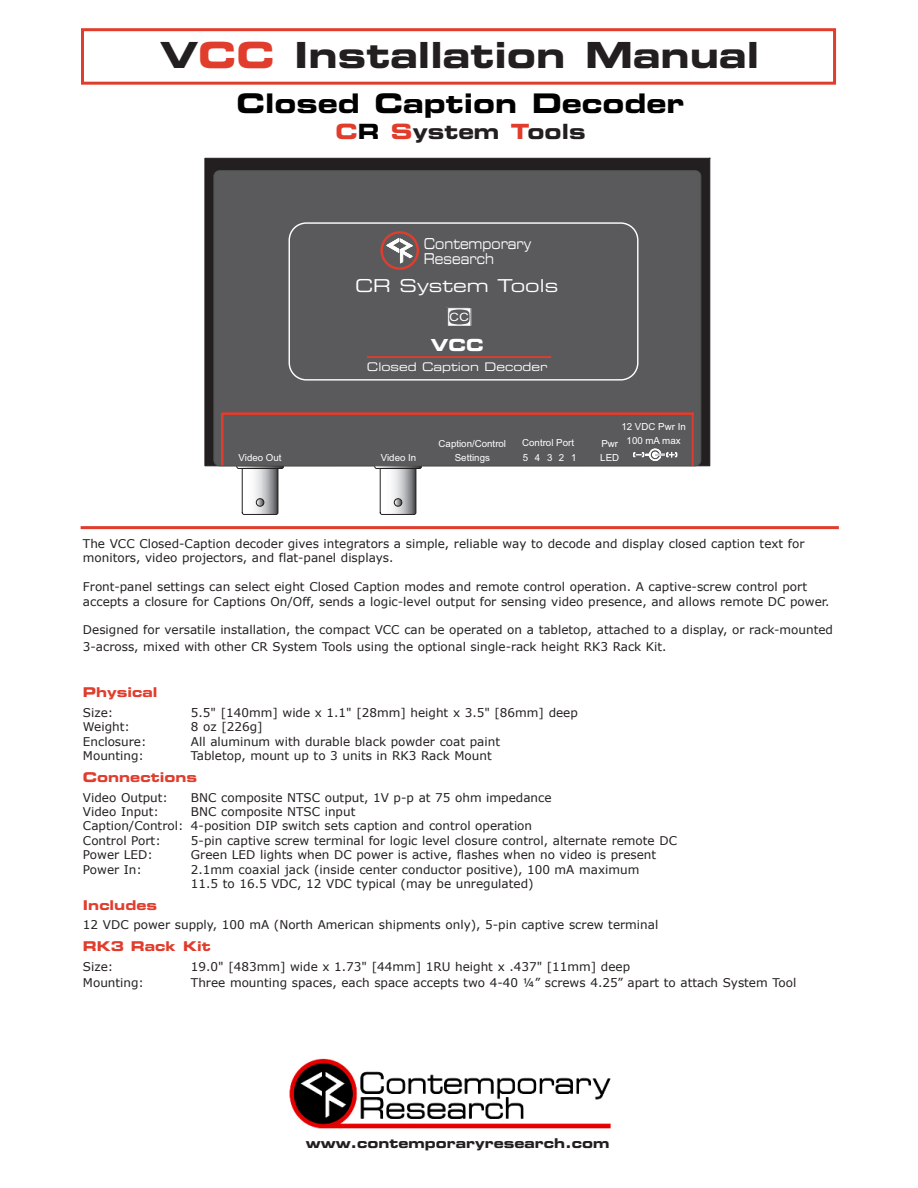
<style>
.page{position:relative;width:918px;height:1188px;background:#fff}
.page>*{position:absolute;margin:0;border:0;box-sizing:border-box;transform-origin:0 0}
.t1{font:36px "Eurostile Bold Extended Two";color:#231f20}
.t2{font:27px "Eurostile Bold Extended Two";color:#000}
.t3{font:21px "Eurostile Bold Extended Two";color:#231f20}
.t4{font:17.85px "Eurostile Extended Two";color:#fff}
.t5{font:16.65px "Eurostile Bold Extended Two";color:#fff}
.t6{font:15px/14.9px "Eurostile Extended Two";color:#fff;scale:.75 1}
.Spec_Head{font:13.5px "Eurostile Bold Extended Two";color:#e03d2d}
.Spec_Head-2{font:13.5px "Eurostile Bold Extended Two";color:#231f20}
.Spec_Copy{font:12px "Verdana";color:#231f20}
.Lead_Copy{font:12px/14.4px "Verdana";color:#231f20}
.t7{font:11.85px "Eurostile Extended Two";color:#fff;scale:.95 1}
.t8{font:11.55px "Arial";color:#fff;scale:1.2 1}
.t9{font:9.75px/14px "Arial";color:#fff;text-align:center}
.s1{color:#e03d2d}
.s2{color:#000}
</style>
<div class="page">
<div style="left:81px;top:28px;width:755px;height:57px;border:3px solid #e03d2d"></div>
<img style="left:289px;top:1058px;width:322px;height:71px">
<svg style="left:236px;top:466px;width:48px;height:49px"></svg>
<div style="left:205px;top:158px;width:505px;height:308px;background:#231f20"></div>
<svg style="left:374px;top:466px;width:48px;height:49px"></svg>
<div style="left:214px;top:171px;width:487px;height:295px;background:#5a5a5d;border-radius:6px"></div>
<div style="left:221px;top:413px;width:473px;height:53px;border:2px solid #e03d2d"></div>
<hr style="left:692px;top:413px;width:2px;height:53px;background:#e03d2d">
<svg style="left:633px;top:448px;width:45px;height:13px"></svg>
<div style="left:380px;top:231px;width:39px;height:39px;border:2px solid #e03d2d;border-radius:50%"></div>
<svg style="left:384px;top:238px;width:31px;height:26px"></svg>
<div style="left:289px;top:222px;width:350px;height:159px;border:1px solid #fff;border-radius:17px"></div>
<hr style="left:367px;top:356px;width:184px;height:2px;background:#e03d2d">
<svg style="left:445px;top:308px;width:27px;height:18px"></svg>
<hr style="left:81px;top:526px;width:758px;height:3px;background:#e03d2d">
<p class="t1" style="left:160px;top:30px;width:601px">V<span class="s1">CC</span> Installation Manual</p>
<p class="t2" style="left:236px;top:85px;width:450px">Closed Caption Decoder</p>
<p class="t3" style="left:335px;top:116px;width:252px"><span class="s1">C</span><span class="s2">R</span> <span class="s1">S</span>ystem <span class="s1">T</span>ools</p>
<p class="t6" style="left:424px;top:236px;width:145px">Contemporary<br>Research</p>
<p class="t4" style="left:355px;top:273px;width:205px">CR System Tools</p>
<p class="t8" style="left:449px;top:309px;width:18px">CC</p>
<p class="t5" style="left:431px;top:333px;width:54px">VCC</p>
<p class="t7" style="left:367px;top:358px;width:191px">Closed Caption Decoder</p>
<p class="t9" style="left:239px;top:451px;width:45px">Video Out</p>
<p class="t9" style="left:381px;top:451px;width:37px">Video In</p>
<p class="t9" style="left:439px;top:437px;width:69px">Caption/Control<br>Settings</p>
<p class="t9" style="left:522px;top:436px;width:53px">Control Port</p>
<p class="t9" style="left:523px;top:450px;width:55px">54321</p>
<p class="t9" style="left:601px;top:420px;width:86px;text-align:left;text-indent:20px">12 VDC Pwr In<br>Pwr 100 mA max</p>
<p class="t9" style="left:600px;top:451px;width:20px">LED</p>
<p class="Lead_Copy" style="left:83px;top:536px;width:723px">The VCC Closed-Caption decoder gives integrators a simple, reliable way to decode and display closed caption text for monitors, video projectors, and flat-panel displays.</p>
<p class="Lead_Copy" style="left:83px;top:579px;width:748px">Front-panel settings can select eight Closed Caption modes and remote control operation. A captive-screw control port accepts a closure for Captions On/Off, sends a logic-level output for sensing video presence, and allows remote DC power.</p>
<p class="Lead_Copy" style="left:83px;top:622px;width:752px;line-height:16.2px">Designed for versatile installation, the compact VCC can be operated on a tabletop, attached to a display, or rack-mounted<br>3-across, mixed with other CR System Tools using the optional single-rack height RK3 Rack Kit.</p>
<p class="Spec_Head" style="left:83px;top:683px;width:76px">Physical</p>
<p class="Spec_Copy" style="left:83px;top:705px;width:32px">Size:</p>
<p class="Spec_Copy" style="left:191px;top:705px;width:388px">5.5" [140mm] wide x 1.1" [28mm] height x 3.5" [86mm] deep</p>
<p class="Spec_Copy" style="left:83px;top:719px;width:48px">Weight:</p>
<p class="Spec_Copy" style="left:191px;top:719px;width:73px">8 oz [226g]</p>
<p class="Spec_Copy" style="left:83px;top:734px;width:65px">Enclosure:</p>
<p class="Spec_Copy" style="left:191px;top:734px;width:311px">All aluminum with durable black powder coat paint</p>
<p class="Spec_Copy" style="left:83px;top:748px;width:63px">Mounting:</p>
<p class="Spec_Copy" style="left:191px;top:748px;width:302px">Tabletop, mount up to 3 units in RK3 Rack Mount</p>
<p class="Spec_Head" style="left:83px;top:767px;width:116px">Connections</p>
<p class="Spec_Copy" style="left:83px;top:790px;width:87px">Video Output:</p>
<p class="Spec_Copy" style="left:191px;top:790px;width:362px">BNC composite NTSC output, 1V p-p at 75 ohm impedance</p>
<p class="Spec_Copy" style="left:83px;top:804px;width:77px">Video Input:</p>
<p class="Spec_Copy" style="left:191px;top:804px;width:166px">BNC composite NTSC input</p>
<p class="Spec_Copy" style="left:83px;top:818px;width:451px">Caption/Control: 4-position DIP switch sets caption and control operation</p>
<p class="Spec_Copy" style="left:83px;top:833px;width:79px">Control Port:</p>
<p class="Spec_Copy" style="left:191px;top:833px;width:488px">5-pin captive screw terminal for logic level closure control, alternate remote DC</p>
<p class="Spec_Copy" style="left:83px;top:847px;width:71px">Power LED:</p>
<p class="Spec_Copy" style="left:191px;top:847px;width:467px">Green LED lights when DC power is active, flashes when no video is present</p>
<p class="Spec_Copy" style="left:83px;top:862px;width:61px">Power In:</p>
<p class="Spec_Copy" style="left:191px;top:862px;width:450px">2.1mm coaxial jack (inside center conductor positive), 100 mA maximum</p>
<p class="Spec_Copy" style="left:191px;top:876px;width:344px">11.5 to 16.5 VDC, 12 VDC typical (may be unregulated)</p>
<p class="Spec_Head" style="left:83px;top:895px;width:76px">Includes</p>
<p class="Spec_Copy" style="left:83px;top:917px;width:577px">12 VDC power supply, 100 mA (North American shipments only), 5-pin captive screw terminal</p>
<p class="Spec_Head" style="left:83px;top:937px;width:129px">RK3 Rack Kit</p>
<p class="Spec_Copy" style="left:83px;top:959px;width:32px">Size:</p>
<p class="Spec_Copy" style="left:191px;top:959px;width:441px">19.0" [483mm] wide x 1.73" [44mm] 1RU height x .437" [11mm] deep</p>
<p class="Spec_Copy" style="left:83px;top:975px;width:63px">Mounting:</p>
<p class="Spec_Copy" style="left:191px;top:975px;width:607px">Three mounting spaces, each space accepts two 4-40 ¼” screws 4.25” apart to attach System Tool</p>
<p class="Spec_Head-2" style="left:306px;top:1134px;width:305px">www.contemporaryresearch.com</p>
</div>
